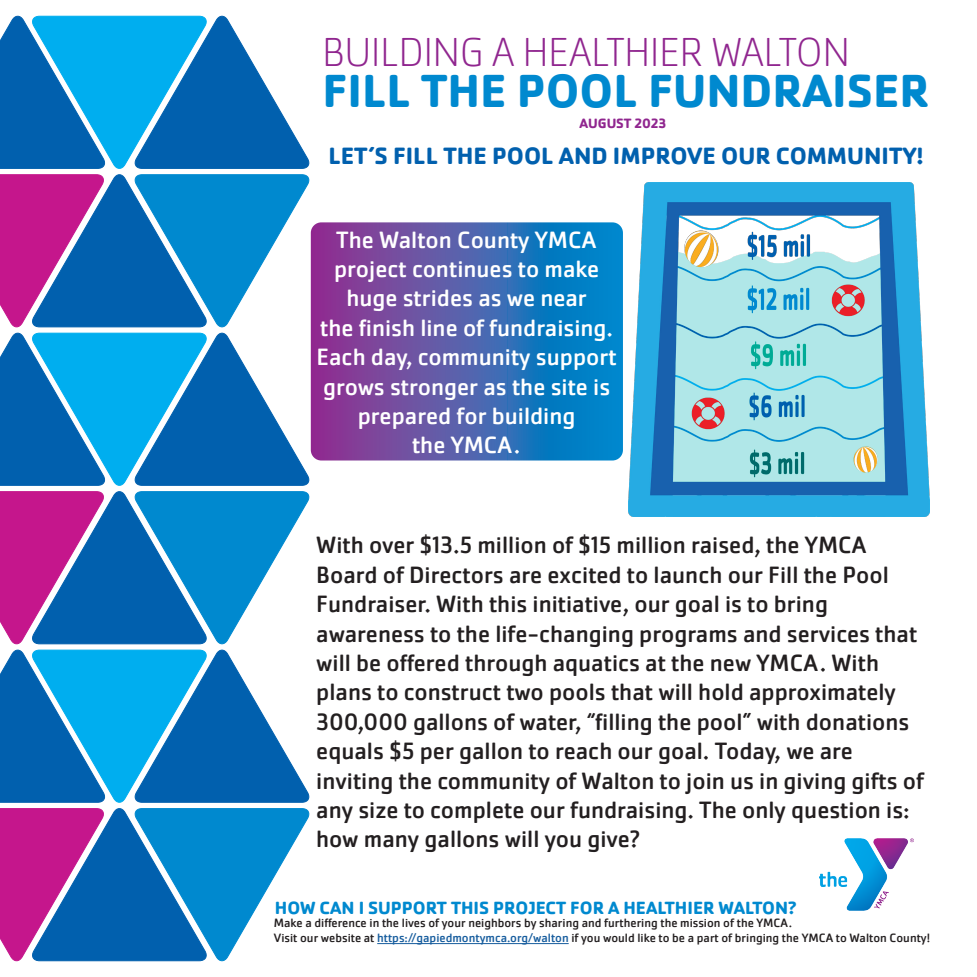
<style>
.page{position:relative;width:977px;height:977px;background:#fff}
.page>*{position:absolute;margin:0;border:0;box-sizing:border-box;transform-origin:0 0}
.t1{font:700 48.12px "Cachet Pro";color:#0089cf}
.t2{font:200 42px "Cachet Pro";color:#90268f}
.t3{font:24.5px/29.4px "Cachet Pro";color:#231f20}
.t4{font:24.5px/29.4px "Cachet Pro";color:#fff;text-align:center}
.t5{font:700 24.5px "Cachet Pro";color:#0160ae}
.t6{font:700 18.38px "Cachet Pro";color:#0089cf}
.t7{font:700 14px "Cachet Pro";color:#90268f}
.t8{font:12.6px "Cachet Pro";color:#231f20}
.s1{color:#175d9e}
</style>
<div class="page">
<svg style="left:0;top:15px;width:310px;height:947px"></svg>
<img style="left:819px;top:838px;width:94px;height:72px">
<img style="left:628px;top:183px;width:301px;height:333px">
<svg style="left:311px;top:222px;width:312px;height:238px;background:#495fad"></svg>
<hr style="left:377px;top:943px;width:191px;height:1px;background:#175d9e">
<p class="t2" style="left:322px;top:28px;width:529px">BUILDING A HEALTHIER WALTON</p>
<p class="t1" style="left:322px;top:61px;width:608px">FILL THE POOL FUNDRAISER</p>
<p class="t5" style="left:328px;top:141px;width:596px">LET’S FILL THE POOL AND IMPROVE OUR COMMUNITY!</p>
<p class="t7" style="left:579px;top:115px;width:88px">AUGUST 2023</p>
<p class="t4" style="left:334px;top:225px;width:266px">The Walton County YMCA project continues to make huge strides as we near</p>
<p class="t4" style="left:316px;top:313px;width:301px">the finish line of fundraising.<br>Each day, community support grows stronger as the site is prepared for building</p>
<p class="t4" style="left:412px;top:431px;width:110px">the YMCA.</p>
<p class="t3" style="left:316px;top:530px;width:574px">With over $13.5 million of $15 million raised, the YMCA<br>Board of Directors are excited to launch our Fill the Pool<br>Fundraiser. With this initiative, our goal is to bring</p>
<p class="t3" style="left:316px;top:619px;width:602px">awareness to the life-changing programs and services that will be offered through aquatics at the new YMCA. With plans to construct two pools that will hold approximately 300,000 gallons of water, “filling the pool” with donations equals $5 per gallon to reach our goal. Today, we are</p>
<p class="t3" style="left:316px;top:766px;width:609px">inviting the community of Walton to join us in giving gifts of any size to complete our fundraising. The only question is: how many gallons will you give?</p>
<p class="t6" style="left:275px;top:896px;width:523px">HOW CAN I SUPPORT THIS PROJECT FOR A HEALTHIER WALTON?</p>
<p class="t8" style="left:274px;top:915px;width:520px">Make a difference in the lives of your neighbors by sharing and furthering the mission of the YMCA.</p>
<p class="t8" style="left:274px;top:930px;width:658px">Visit our website at <span class="s1">https://gapiedmontymca.org/walton</span> if you would like to be a part of bringing the YMCA to Walton County!</p>
</div>
